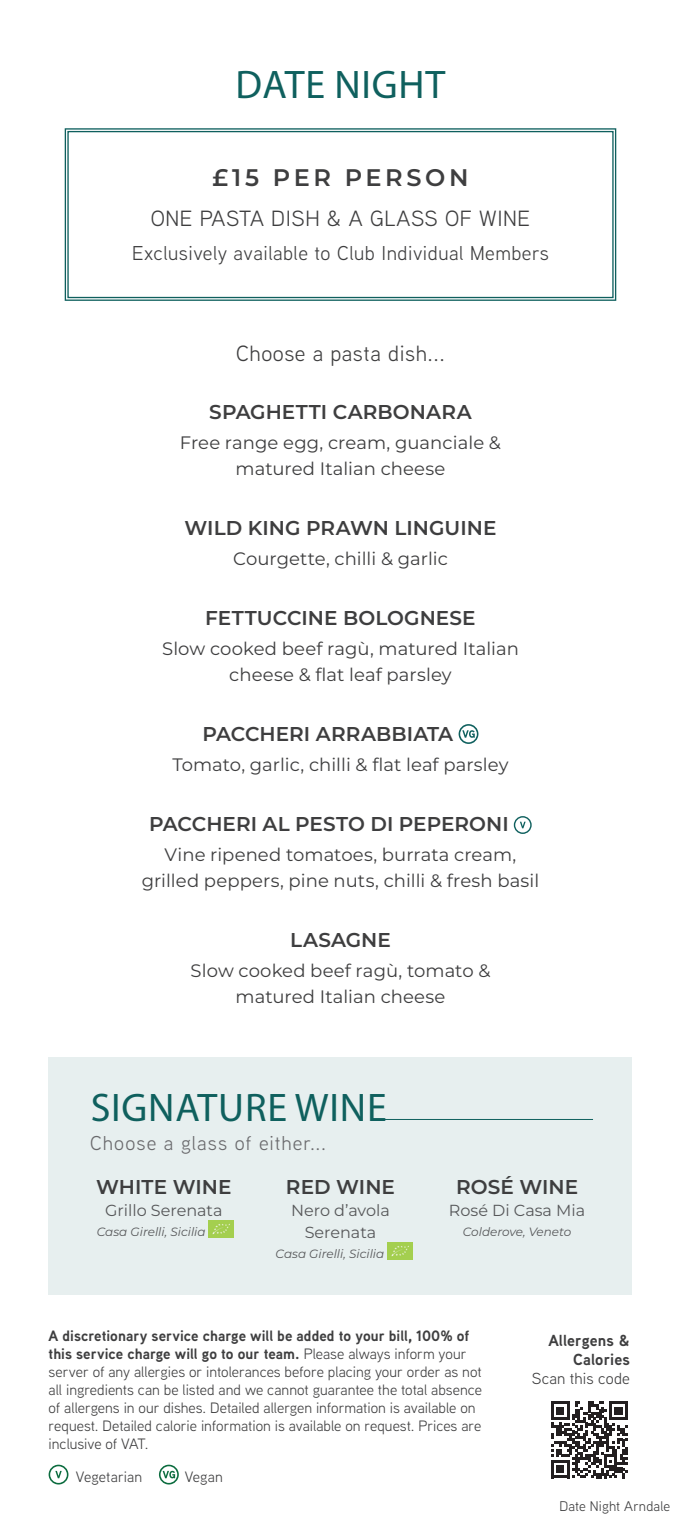
<style>
.page{position:relative;width:681px;height:1531px;background:#fff}
.page>*{position:absolute;margin:0;border:0;box-sizing:border-box;transform-origin:0 0}
.Category_Header{font:40px "Myriad Pro";letter-spacing:.02em;color:#0f605e}
.t1{font:100 24px "Montserrat";letter-spacing:.15em;color:#3e3e3f}
.t2{font:22px "Aaux Next";letter-spacing:.025em;color:#3e3e3f}
.t3{font:100 20px "Montserrat";color:#3e3e3f}
.t4{font:20px "Aaux Next";letter-spacing:.025em;color:#3e3e3f}
.head2_price{font:20px "Aaux Next";letter-spacing:.05em;color:#69696c}
.t5{font:100 18px "Montserrat";letter-spacing:.005em;color:#3e3e3f}
.t6{font:100 16px/22px "Montserrat";color:#57585a;text-align:center}
.t7{font:700 16px/19.2px "Aaux Next";letter-spacing:.01em;color:#3e3e3f;text-align:right}
.t8{font:16px "Aaux Next";letter-spacing:.01em;color:#3e3e3f}
.t9{font:15px/18px "Aaux Next";color:#3e3e3f}
.t10{font:14px "Aaux Next";letter-spacing:.01em;color:#3e3e3f}
.t11{font:italic 12px "Montserrat";color:#57585a}
.s1{font-weight:700}
</style>
<div class="page">
<svg style="left:458px;top:724px;width:20px;height:20px"></svg>
<svg style="left:513px;top:816px;width:18px;height:18px"></svg>
<svg style="left:49px;top:1464px;width:19px;height:20px"></svg>
<svg style="left:159px;top:1464px;width:20px;height:20px"></svg>
<div style="left:49px;top:1057px;width:583px;height:238px;background:#e7efef"></div>
<img style="left:209px;top:1221px;width:25px;height:16px">
<img style="left:387px;top:1243px;width:25px;height:16px">
<svg style="left:551px;top:1401px;width:76px;height:77px"></svg>
<hr style="left:374px;top:1119px;width:218px;height:1px;background:#0f605e">
<svg style="left:64px;top:128px;width:552px;height:173px"></svg>
<div style="left:67px;top:131px;width:546px;height:167px;border:1px solid #0f605e"></div>
<p class="Category_Header" style="left:235px;top:60px;width:211px">DATE NIGHT</p>
<p class="t1" style="left:212px;top:162px;width:257px">£15 PER PERSON</p>
<p class="t2" style="left:151px;top:204px;width:380px">ONE PASTA DISH &amp; A GLASS OF WINE</p>
<p class="t4" style="left:132px;top:240px;width:418px">Exclusively available to Club Individual Members</p>
<p class="t2" style="left:236px;top:338px;width:210px">Choose a pasta dish...</p>
<p class="t3" style="left:209px;top:399px;width:264px">SPAGHETTI CARBONARA</p>
<p class="t5" style="left:180px;top:431px;width:322px">Free range egg, cream, guanciale &amp;</p>
<p class="t5" style="left:235px;top:457px;width:211px">matured Italian cheese</p>
<p class="t3" style="left:184px;top:515px;width:313px">WILD KING PRAWN LINGUINE</p>
<p class="t5" style="left:233px;top:547px;width:216px">Courgette, chilli &amp; garlic</p>
<p class="t3" style="left:205px;top:605px;width:272px">FETTUCCINE BOLOGNESE</p>
<p class="t5" style="left:162px;top:637px;width:358px">Slow cooked beef ragù, matured Italian</p>
<p class="t5" style="left:229px;top:663px;width:224px">cheese &amp; flat leaf parsley</p>
<p class="t3" style="left:202px;top:721px;width:252px">PACCHERI ARRABBIATA</p>
<p class="t5" style="left:172px;top:753px;width:337px">Tomato, garlic, chilli &amp; flat leaf parsley</p>
<p class="t3" style="left:149px;top:811px;width:361px">PACCHERI AL PESTO DI PEPERONI</p>
<p class="t5" style="left:164px;top:843px;width:353px">Vine ripened tomatoes, burrata cream,</p>
<p class="t5" style="left:142px;top:869px;width:399px">grilled peppers, pine nuts, chilli &amp; fresh basil</p>
<p class="t3" style="left:290px;top:927px;width:102px">LASAGNE</p>
<p class="t5" style="left:190px;top:959px;width:301px">Slow cooked beef ragù, tomato &amp;</p>
<p class="t5" style="left:235px;top:985px;width:211px">matured Italian cheese</p>
<p class="Category_Header" style="left:91px;top:1083px;width:297px">SIGNATURE WINE</p>
<p class="head2_price" style="left:90px;top:1130px;width:237px">Choose a glass of either...</p>
<p class="t3" style="left:96px;top:1174px;width:137px">WHITE WINE</p>
<p class="t6" style="left:105px;top:1199px;width:119px">Grillo Serenata</p>
<p class="t11" style="left:97px;top:1223px;width:110px">Casa Girelli, Sicilia</p>
<p class="t3" style="left:286px;top:1174px;width:110px">RED WINE</p>
<p class="t6" style="left:291px;top:1199px;width:100px">Nero d’avola<br>Serenata</p>
<p class="t11" style="left:275px;top:1245px;width:110px">Casa Girelli, Sicilia</p>
<p class="t3" style="left:456px;top:1174px;width:123px">ROSÉ WINE</p>
<p class="t6" style="left:448px;top:1199px;width:138px">Rosé Di Casa Mia</p>
<p class="t11" style="left:462px;top:1223px;width:110px">Colderove, Veneto</p>
<p class="t9" style="left:49px;top:1326px;width:435px"><span class="s1">A discretionary service charge will be added to your bill, 100% of this service charge will go to our team.</span> Please always inform your server of any allergies or intolerances before placing your order as not all ingredients can be listed and we cannot guarantee the total absence of allergens in our dishes. Detailed allergen information is available on request. Detailed calorie information is available on request. Prices are inclusive of VAT.</p>
<p class="t7" style="left:548px;top:1330px;width:83px">Allergens &amp;<br>Calories</p>
<p class="t8" style="left:531px;top:1368px;width:99px">Scan this code</p>
<p class="t9" style="left:76px;top:1467px;width:68px">Vegetarian</p>
<p class="t9" style="left:185px;top:1467px;width:40px">Vegan</p>
<p class="t10" style="left:559px;top:1496px;width:112px">Date Night Arndale</p>
</div>
